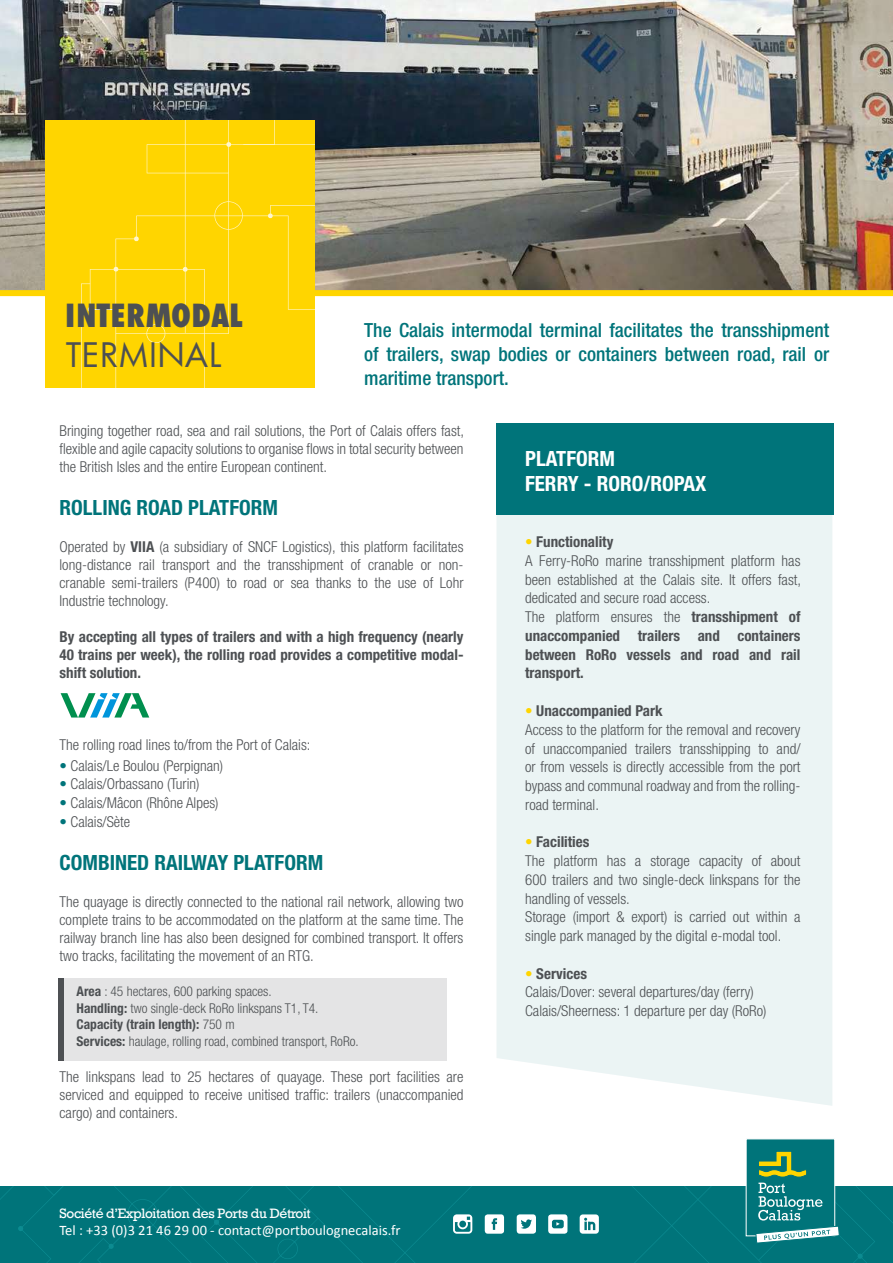
<style>
.page{position:relative;width:893px;height:1263px;background:#fff}
.page>*{position:absolute;margin:0;border:0;box-sizing:border-box;transform-origin:0 0}
.t1{font:800 33px "Futura Condensed BQ";letter-spacing:.02em;color:#4d5053}
.t2{font:33px "Futura";letter-spacing:.02em;color:#4d5053}
.t3{font:700 condensed 21px "Helvetica Neue LT Std";color:#00747a}
.t4{font:700 condensed 21px/25.2px "Helvetica Neue LT Std";color:#fff}
.t5{font:500 condensed 19.5px/24px "Helvetica Neue LT Std";color:#00747a;text-align:justify}
.t6{font:300 condensed 15px/18.8px "Helvetica Neue LT Std";color:#4d5053;text-align:justify}
.t7{font:700 condensed 15px/18px "Helvetica Neue LT Std";color:#4d5053;text-align:justify}
.t8{font:14.55px "Calibri";color:#fff}
.t9{font:300 condensed 13.5px/16.5px "Helvetica Neue LT Std";color:#4d5053}
.t10{font:12.75px "Rockwell";letter-spacing:-.03em;color:#fff}
.s1{font-weight:700}
.s2{font-weight:700;color:#00747a}
.s3{font-weight:700;color:#ffd500}
</style>
<div class="page">
<div style="left:0;top:1186px;width:893px;height:77px;background:#00747a"></div>
<svg style="left:0;top:1186px;width:473px;height:77px"></svg>
<svg style="left:517px;top:1214px;width:19px;height:20px"></svg>
<svg style="left:485px;top:1214px;width:19px;height:20px"></svg>
<svg style="left:548px;top:1214px;width:19px;height:20px"></svg>
<svg style="left:580px;top:1214px;width:19px;height:20px"></svg>
<div style="left:746px;top:1138px;width:89px;height:98px;background:#00747a;border:1px solid #fff"></div>
<svg style="left:632px;top:1151px;width:261px;height:112px"></svg>
<img style="left:0;top:0;width:893px;height:290px">
<div style="left:496px;top:423px;width:337px;height:92px;background:#00747a"></div>
<div style="left:0;top:290px;width:893px;height:6px;background:#ffd500"></div>
<div style="left:497px;top:515px;width:335px;height:591px;background:#ebf4f4"></div>
<div style="left:64px;top:979px;width:382px;height:82px;background:#e4e4e5"></div>
<div style="left:59px;top:979px;width:5px;height:82px;background:#4d5053"></div>
<svg style="left:61px;top:693px;width:88px;height:24px"></svg>
<div style="left:45px;top:120px;width:270px;height:268px;background:#ffd500"></div>
<svg style="left:81px;top:120px;width:234px;height:268px"></svg>
<h1 class="t1" style="left:66px;top:297px;width:179px">INTERMODAL</h1>
<h1 class="t2" style="left:66px;top:332px;width:157px">TERMINAL</h1>
<h3 class="t5" style="left:364px;top:318px;width:466px">The Calais intermodal terminal facilitates the transshipment of trailers, swap bodies or containers between road, rail or maritime transport.</h3>
<p class="t6" style="left:60px;top:421px;width:406px;line-height:18px">Bringing together road, sea and rail solutions, the Port of Calais offers fast, flexible and agile capacity solutions to organise flows in total security between the British Isles and the entire European continent.</p>
<h2 class="t3" style="left:60px;top:495px;width:220px">ROLLING ROAD PLATFORM</h2>
<p class="t6" style="left:60px;top:537px;width:405px;line-height:18px">Operated by <span class="s1">VIIA</span> (a subsidiary of SNCF Logistics), this platform facilitates long-distance rail transport and the transshipment of cranable or non&shy;cranable semi-trailers (P400) to road or sea thanks to the use of Lohr Industrie technology.</p>
<p class="t7" style="left:60px;top:627px;width:405px">By accepting all types of trailers and with a high frequency (nearly 40 trains per week), the rolling road provides a competitive modal&shy;shift solution.</p>
<p class="t6" style="left:60px;top:735px;width:252px">The rolling road lines to/from the Port of Calais:</p>
<p class="t6" style="left:60px;top:756px;width:165px"><span class="s2">•</span> Calais/Le Boulou (Perpignan)</p>
<p class="t6" style="left:60px;top:775px;width:141px"><span class="s2">•</span> Calais/Orbassano (Turin)</p>
<p class="t6" style="left:60px;top:793px;width:161px"><span class="s2">•</span> Calais/Mâcon (Rhône Alpes)</p>
<p class="t6" style="left:60px;top:812px;width:72px"><span class="s2">•</span> Calais/Sète</p>
<h2 class="t3" style="left:60px;top:850px;width:265px">COMBINED RAILWAY PLATFORM</h2>
<p class="t6" style="left:60px;top:892px;width:405px;line-height:18px">The quayage is directly connected to the national rail network, allowing two complete trains to be accommodated on the platform at the same time. The railway branch line has also been designed for combined transport. It offers two tracks, facilitating the movement of an RTG.</p>
<p class="t9" style="left:77px;top:983px;width:284px"><span class="s1">Area</span> : 45 hectares, 600 parking spaces.<br><span class="s1">Handling:</span> two single-deck RoRo linkspans T1, T4.<br><span class="s1">Capacity (train length):</span> 750 m<br><span class="s1">Services:</span> haulage, rolling road, combined transport, RoRo.</p>
<p class="t6" style="left:60px;top:1067px;width:405px;line-height:18px">The linkspans lead to 25 hectares of quayage. These port facilities are serviced and equipped to receive unitised traffic: trailers (unaccompanied cargo) and containers.</p>
<p class="t10" style="left:60px;top:1205px;width:253px">Société d’Exploitation des Ports du Détroit</p>
<p class="t8" style="left:60px;top:1221px;width:343px">Tel : +33 (0)3 21 46 29 00 - contact@portboulognecalais.fr</p>
<h2 class="t4" style="left:525px;top:445px;width:183px">PLATFORM<br>FERRY - RORO/ROPAX</h2>
<p class="t6" style="left:525px;top:532px;width:277px;text-align:left"><span class="s3">•</span> <span class="s1">Functionality<br></span>A Ferry-RoRo marine transshipment platform has been established at the Calais site. It offers fast, dedicated and secure road access.<br>The platform ensures the <span class="s1">transshipment of unaccompanied trailers and containers between RoRo vessels and road and rail transport.</span></p>
<p class="t6" style="left:525px;top:701px;width:277px;text-align:left"><span class="s3">•</span> <span class="s1">Unaccompanied Park<br></span>Access to the platform for the removal and recovery of unaccompanied trailers transshipping to and/ or from vessels is directly accessible from the port bypass and communal roadway and from the rolling&shy;road terminal.</p>
<p class="t6" style="left:525px;top:832px;width:277px;text-align:left"><span class="s3">•</span> <span class="s1">Facilities<br></span>The platform has a storage capacity of about 600 trailers and two single-deck linkspans for the handling of vessels.<br>Storage (import &amp; export) is carried out within a single park managed by the digital e-modal tool.</p>
<p class="t6" style="left:525px;top:964px;width:243px;text-align:left"><span class="s3">•</span> <span class="s1">Services<br></span>Calais/Dover: several departures/day (ferry)<br>Calais/Sheerness: 1 departure per day (RoRo)</p>
</div>
